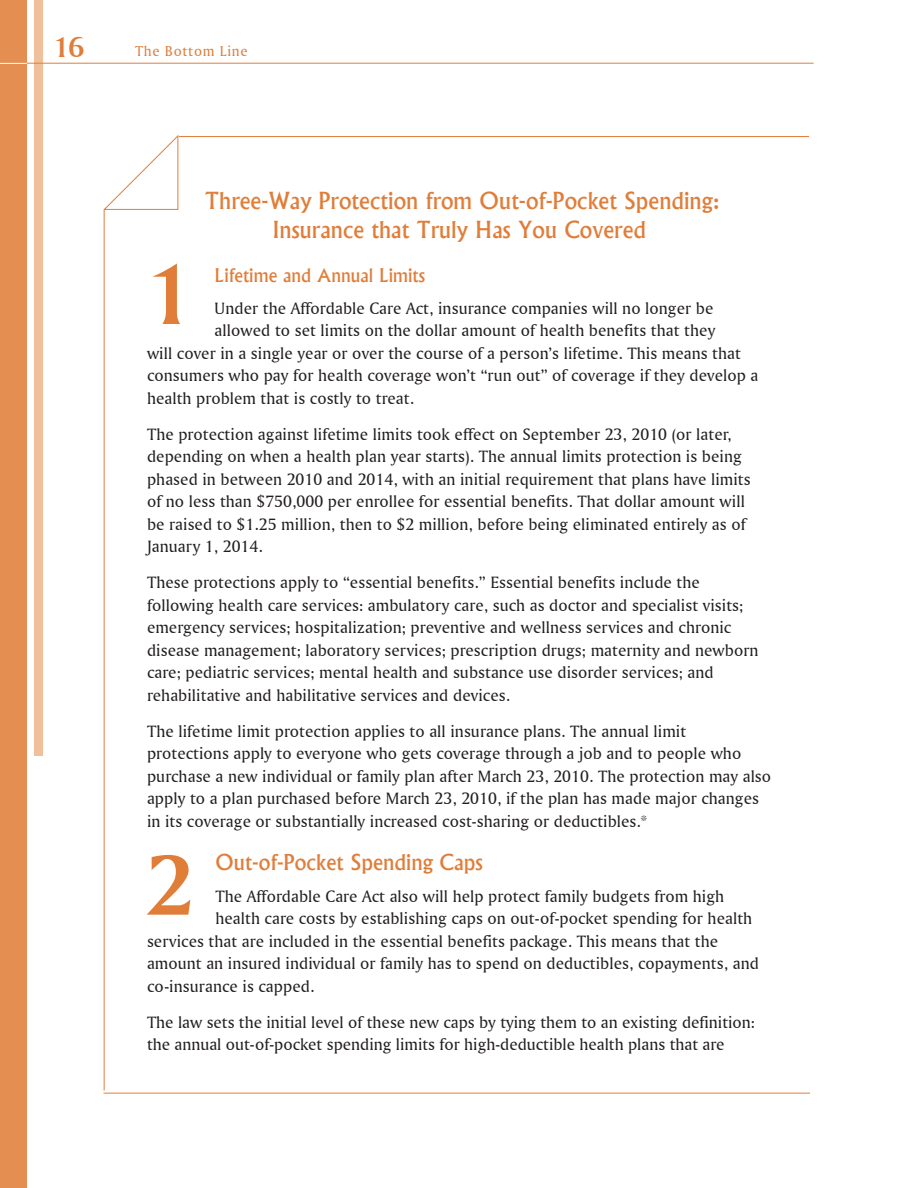
<style>
.page{position:relative;width:918px;height:1188px;background:#fff}
.page>*{position:absolute;margin:0;border:0;box-sizing:border-box;transform-origin:0 0}
.Body_text{font:90px "Amerigo BT Bold A";color:#e07d39}
.t1{font:30px "Amerigo BT Bold A";color:#e07d39}
.t2{font:500 22.5px "Albertus";letter-spacing:.005em;color:#e07d39}
.Header_1{font:500 21px "Albertus";letter-spacing:.005em;color:#e07d39}
.Header_1-2{font:500 18px "Albertus";letter-spacing:.005em;color:#e07d39}
.Body_text-2{font:17.25px/22.5px "Amerigo BT Roman A";letter-spacing:.005em;color:#231f20}
.t3{font:15px "Amerigo BT Roman A";letter-spacing:.05em;color:#e07d39}
</style>
<div class="page">
<hr style="left:179px;top:136px;width:630px;height:1px;background:#e07d39">
<hr style="left:104px;top:210px;width:1px;height:880px;background:#e07d39">
<svg style="left:103px;top:135px;width:76px;height:75px"></svg>
<hr style="left:104px;top:1093px;width:706px;height:1px;background:#e07d39">
<div style="left:34px;top:0;width:10px;height:756px;background:#f1bf99"></div>
<div style="left:0;top:0;width:27px;height:1188px;background:#e48e52"></div>
<svg style="left:0;top:63px;width:27px;height:1px"></svg>
<hr style="left:27px;top:63px;width:787px;height:1px;background:#e07d39">
<h2 class="t1" style="left:54px;top:29px;width:32px">16</h2>
<p class="t3" style="left:135px;top:42px;width:114px">The Bottom Line</p>
<p class="t2" style="left:205px;top:187px;width:516px">Three-Way Protection from Out-of-Pocket Spending:</p>
<p class="t2" style="left:272px;top:215px;width:375px">Insurance that Truly Has You Covered</p>
<p class="Header_1-2" style="left:215px;top:265px;width:212px">Lifetime and Annual Limits</p>
<p class="Body_text-2" style="left:215px;top:296px;width:500px">Under the Affordable Care Act, insurance companies will no longer be</p>
<p class="Body_text-2" style="left:215px;top:319px;width:502px">allowed to set limits on the dollar amount of health benefits that they</p>
<p class="Body_text-2" style="left:147px;top:341px;width:596px">will cover in a single year or over the course of a person’s lifetime. This means that</p>
<p class="Body_text-2" style="left:147px;top:364px;width:613px">consumers who pay for health coverage won’t “run out” of coverage if they develop a</p>
<p class="Body_text-2" style="left:147px;top:386px;width:269px">health problem that is costly to treat.</p>
<p class="Body_text-2" style="left:147px;top:422px;width:605px">The protection against lifetime limits took effect on September 23, 2010 (or later, depending on when a health plan year starts). The annual limits protection is being phased in between 2010 and 2014, with an initial requirement that plans have limits of no less than $750,000 per enrollee for essential benefits. That dollar amount will be raised to $1.25 million, then to $2 million, before being eliminated entirely as of January 1, 2014.</p>
<p class="Body_text-2" style="left:147px;top:571px;width:613px">These protections apply to “essential benefits.” Essential benefits include the following health care services: ambulatory care, such as doctor and specialist visits; emergency services; hospitalization; preventive and wellness services and chronic disease management; laboratory services; prescription drugs; maternity and newborn care; pediatric services; mental health and substance use disorder services; and rehabilitative and habilitative services and devices.</p>
<p class="Body_text-2" style="left:147px;top:719px;width:626px">The lifetime limit protection applies to all insurance plans. The annual limit protections apply to everyone who gets coverage through a job and to people who purchase a new individual or family plan after March 23, 2010. The protection may also apply to a plan purchased before March 23, 2010, if the plan has made major changes in its coverage or substantially increased cost-sharing or deductibles.*</p>
<p class="Header_1" style="left:215px;top:849px;width:269px">Out-of-Pocket Spending Caps</p>
<p class="Body_text-2" style="left:215px;top:884px;width:510px">The Affordable Care Act also will help protect family budgets from high</p>
<p class="Body_text-2" style="left:215px;top:907px;width:538px">health care costs by establishing caps on out-of-pocket spending for health</p>
<p class="Body_text-2" style="left:147px;top:929px;width:573px">services that are included in the essential benefits package. This means that the</p>
<p class="Body_text-2" style="left:147px;top:952px;width:613px">amount an insured individual or family has to spend on deductibles, copayments, and</p>
<p class="Body_text-2" style="left:147px;top:974px;width:169px">co-insurance is capped.</p>
<p class="Body_text-2" style="left:147px;top:1010px;width:610px">The law sets the initial level of these new caps by tying them to an existing definition: the annual out-of-pocket spending limits for high-deductible health plans that are</p>
<p class="Body_text" style="left:146px;top:239px;width:48px">1</p>
<p class="Body_text" style="left:147px;top:830px;width:48px">2</p>
</div>
